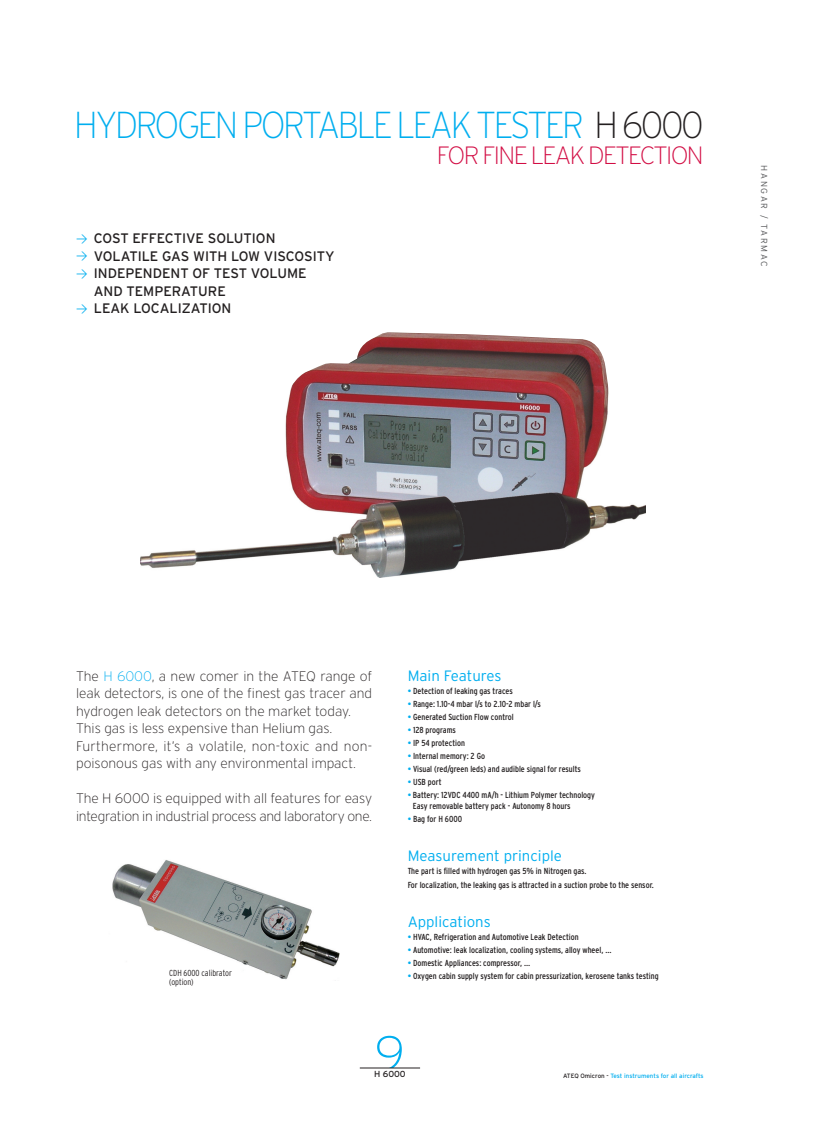
<style>
.page{position:relative;width:826px;height:1134px;background:#fff}
.page>*{position:absolute;margin:0;border:0;box-sizing:border-box;transform-origin:0 0}
.t1{font:200 50px "Interstate";color:#00aeef}
.t2{font:200 37.5px "Interstate";letter-spacing:-.07em;color:#00aeef;scale:.93 1}
.t3{font:200 25px "Interstate";letter-spacing:-.065em;color:#d20d44}
.t4{font:300 15px "Interstate";color:#00aeef}
.t5{font:200 13.75px/17.5px "Interstate";color:#231f20}
.t6{font:13.75px/17.5px "Interstate";color:#231f20}
.t7{font:200 13.75px/17.5px "Interstate";letter-spacing:-.02em;color:#231f20}
.t8{font:condensed 8.75px/11.2px "Interstate";color:#231f20}
.t9{font:300 condensed 8.75px/9.2px "Interstate";color:#231f20}
.t10{font:300 8.75px "Interstate";letter-spacing:.195em;color:#57585a}
.t11{font:8.75px "Interstate";color:#231f20}
.t12{font:6.25px "Interstate";color:#00aeef}
.s1{color:#231f20}
.s2{font-family:"DIN Pro";font-size:11.25px;color:#00aeef}
.s3{color:#00aeef}
</style>
<div class="page">
<svg style="left:112px;top:332px;width:534px;height:737px"></svg>
<h2 class="t2" style="left:74px;top:104px;width:678px">HYDROGEN PORTABLE LEAK TESTER <span class="s1">H 6000</span></h2>
<h3 class="t3" style="left:437px;top:142px;width:268px">FOR FINE LEAK DETECTION</h3>
<h3 class="t6" style="left:76px;top:229px;width:201px"><span class="s2">→</span> COST EFFECTIVE SOLUTION</h3>
<h3 class="t6" style="left:76px;top:247px;width:260px"><span class="s2">→</span> VOLATILE GAS WITH LOW VISCOSITY</h3>
<h3 class="t6" style="left:94px;top:264px;width:214px;text-indent:-18px"><span class="s2">→</span> INDEPENDENT OF TEST VOLUME<br>AND TEMPERATURE</h3>
<h3 class="t6" style="left:76px;top:299px;width:157px"><span class="s2">→</span> LEAK LOCALIZATION</h3>
<p class="t10" style="left:769px;top:165px;width:103px;rotate:90deg">HANGAR / TARMAC</p>
<p class="t5" style="left:76px;top:667px;width:297px">The <span class="s3">H 6000</span>, a new comer in the ATEQ range of leak detectors, is one of the finest gas tracer and hydrogen leak detectors on the market today.<br>This gas is less expensive than Helium gas.<br>Furthermore, it’s a volatile, non-toxic and non&shy;poisonous gas with any environmental impact.</p>
<h3 class="t7" style="left:76px;top:790px;width:297px">The H 6000 is equipped with all features for easy integration in industrial process and laboratory one.</h3>
<p class="t9" style="left:169px;top:968px;width:64px">CDH 6000 calibrator (option)</p>
<h3 class="t4" style="left:407px;top:667px;width:95px">Main Features</h3>
<p class="t8" style="left:407px;top:685px;width:107px"><span class="s3">•</span> Detection of leaking gas traces</p>
<p class="t8" style="left:407px;top:698px;width:135px"><span class="s3">•</span> Range: 1.10-4 mbar l/s to 2.10-2 mbar l/s</p>
<p class="t8" style="left:407px;top:711px;width:108px"><span class="s3">•</span> Generated Suction Flow control</p>
<p class="t8" style="left:407px;top:724px;width:50px"><span class="s3">•</span> 128 programs</p>
<p class="t8" style="left:407px;top:737px;width:59px"><span class="s3">•</span> IP 54 protection</p>
<p class="t8" style="left:407px;top:750px;width:79px"><span class="s3">•</span> Internal memory: 2 Go</p>
<p class="t8" style="left:407px;top:763px;width:175px"><span class="s3">•</span> Visual (red/green leds) and audible signal for results</p>
<p class="t8" style="left:407px;top:776px;width:35px"><span class="s3">•</span> USB port</p>
<p class="t8" style="left:413px;top:789px;width:183px;text-indent:-5px"><span class="s3">•</span> Battery: 12VDC 4400 mA/h - Lithium Polymer technology<br>Easy removable battery pack - Autonomy 8 hours</p>
<p class="t8" style="left:407px;top:813px;width:56px"><span class="s3">•</span> Bag for H 6000</p>
<h3 class="t4" style="left:407px;top:847px;width:156px">Measurement principle</h3>
<p class="t8" style="left:407px;top:865px;width:248px;line-height:13px">The part is filled with hydrogen gas 5% in Nitrogen gas.<br>For localization, the leaking gas is attracted in a suction probe to the sensor.</p>
<h3 class="t4" style="left:407px;top:913px;width:85px">Applications</h3>
<p class="t8" style="left:407px;top:931px;width:172px"><span class="s3">•</span> HVAC, Refrigeration and Automotive Leak Detection</p>
<p class="t8" style="left:407px;top:944px;width:205px"><span class="s3">•</span> Automotive: leak localization, cooling systems, alloy wheel, …</p>
<p class="t8" style="left:407px;top:957px;width:124px"><span class="s3">•</span> Domestic Appliances: compressor, …</p>
<p class="t8" style="left:407px;top:970px;width:252px"><span class="s3">•</span> Oxygen cabin supply system for cabin pressurization, kerosene tanks testing</p>
<h1 class="t1" style="left:374px;top:1026px;width:32px">9</h1>
<p class="t11" style="left:374px;top:1069px;width:33px">H 6000</p>
<p class="t12" style="left:563px;top:1072px;width:142px"><span class="s1">ATEQ Omicron -</span> Test instruments for all aircrafts</p>
</div>
